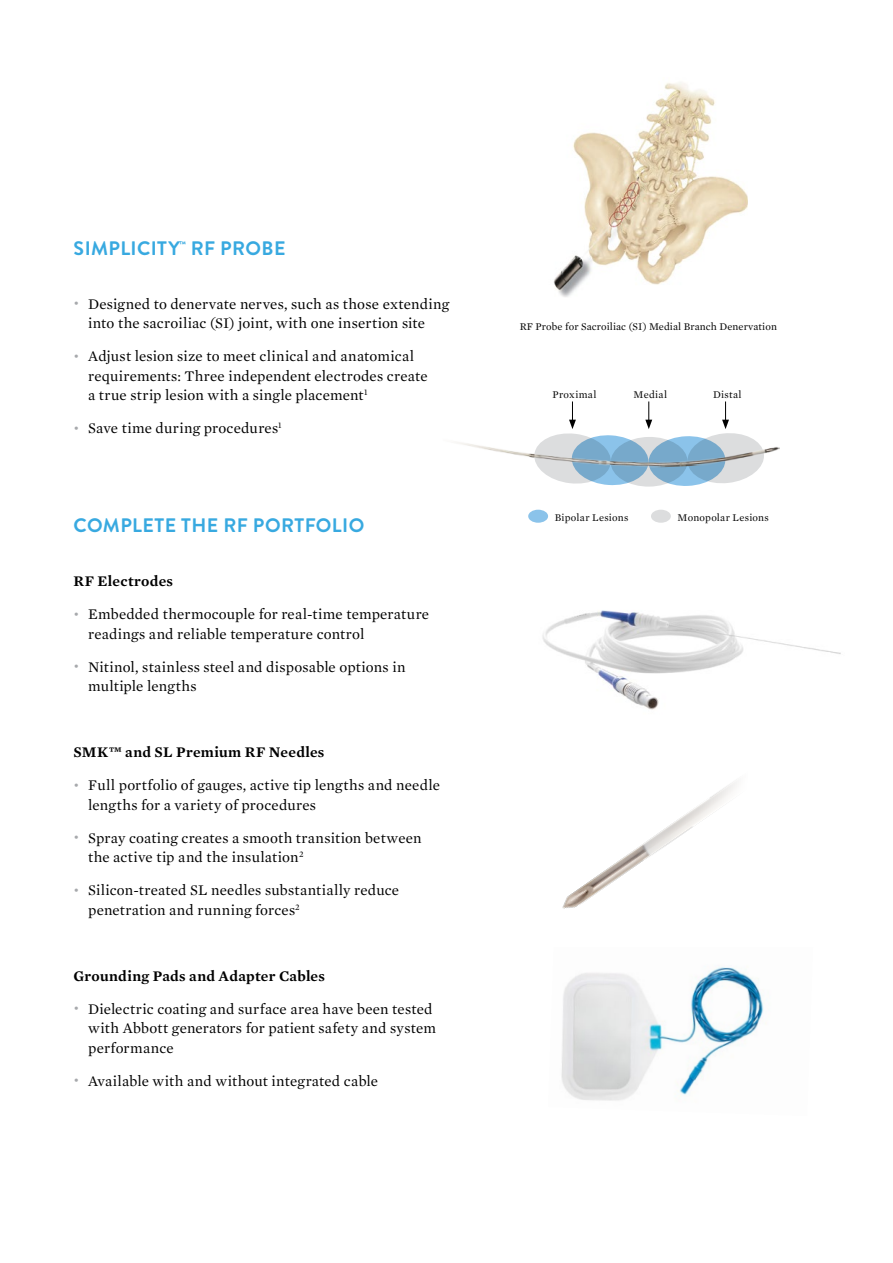
<style>
.page{position:relative;width:893px;height:1263px;background:#fff}
.page>*{position:absolute;margin:0;border:0;box-sizing:border-box;transform-origin:0 0}
.t1{font:700 19.5px "Brandon Grotesque";letter-spacing:.02em;color:#38a9e0}
.t2{font:15px/19.5px "Mercury Text G1";letter-spacing:.01em;color:#000}
.t3{font:600 15px "Mercury Text G1";letter-spacing:.015em;color:#000}
.t4{font:10.5px "Mercury Text G1";letter-spacing:.01em;color:#000}
.t5{font:10.5px "Mercury Text G1";letter-spacing:.035em;color:#000}
.s1{font-size:12px;color:#a7a9ac}
</style>
<div class="page">
<img style="left:542px;top:610px;width:299px;height:57px">
<div style="left:528px;top:510px;width:20px;height:13px;background:#8bc3ea;border-radius:50%"></div>
<img style="left:457px;top:442px;width:323px;height:16px">
<div style="left:651px;top:510px;width:20px;height:13px;background:#dcddde;border-radius:50%"></div>
<svg style="left:533px;top:401px;width:232px;height:86px"></svg>
<img style="left:553px;top:82px;width:195px;height:215px">
<img style="left:561px;top:1020px;width:199px;height:81px">
<img style="left:562px;top:667px;width:202px;height:353px">
<h1 class="t1" style="left:74px;top:235px;width:213px">SIMPLICITY<sup>™</sup> RF PROBE</h1>
<p class="t2" style="left:88px;top:293px;width:363px;text-indent:-15px"><span class="s1">•</span> Designed to denervate nerves, such as those extending into the sacroiliac (SI) joint, with one insertion site</p>
<p class="t2" style="left:88px;top:345px;width:341px;text-indent:-15px"><span class="s1">•</span> Adjust lesion size to meet clinical and anatomical requirements: Three independent electrodes create a true strip lesion with a single placement<sup>1</sup></p>
<p class="t2" style="left:74px;top:417px;width:210px"><span class="s1">•</span> Save time during procedures<sup>1</sup></p>
<h1 class="t1" style="left:74px;top:512px;width:292px">COMPLETE THE RF PORTFOLIO</h1>
<p class="t3" style="left:74px;top:570px;width:101px">RF Electrodes</p>
<p class="t2" style="left:88px;top:603px;width:343px;text-indent:-15px"><span class="s1">•</span> Embedded thermocouple for real-time temperature readings and reliable temperature control</p>
<p class="t2" style="left:88px;top:656px;width:319px;text-indent:-15px"><span class="s1">•</span> Nitinol, stainless steel and disposable options in multiple lengths</p>
<p class="t3" style="left:73px;top:741px;width:252px">SMK™ and SL Premium RF Needles</p>
<p class="t2" style="left:88px;top:774px;width:353px;text-indent:-15px"><span class="s1">•</span> Full portfolio of gauges, active tip lengths and needle lengths for a variety of procedures</p>
<p class="t2" style="left:88px;top:827px;width:335px;text-indent:-15px"><span class="s1">•</span> Spray coating creates a smooth transition between the active tip and the insulation<sup>2</sup></p>
<p class="t2" style="left:88px;top:879px;width:313px;text-indent:-15px"><span class="s1">•</span> Silicon-treated SL needles substantially reduce penetration and running forces<sup>2</sup></p>
<p class="t3" style="left:74px;top:964px;width:253px">Grounding Pads and Adapter Cables</p>
<p class="t2" style="left:88px;top:998px;width:349px;text-indent:-15px"><span class="s1">•</span> Dielectric coating and surface area have been tested with Abbott generators for patient safety and system performance</p>
<p class="t2" style="left:74px;top:1070px;width:306px"><span class="s1">•</span> Available with and without integrated cable</p>
<p class="t4" style="left:520px;top:318px;width:259px">RF Probe for Sacroiliac (SI) Medial Branch Denervation</p>
<p class="t5" style="left:552px;top:387px;width:46px">Proximal</p>
<p class="t4" style="left:634px;top:387px;width:35px">Medial</p>
<p class="t4" style="left:713px;top:387px;width:30px">Distal</p>
<p class="t4" style="left:555px;top:510px;width:75px">Bipolar Lesions</p>
<p class="t4" style="left:678px;top:510px;width:93px">Monopolar Lesions</p>
</div>
